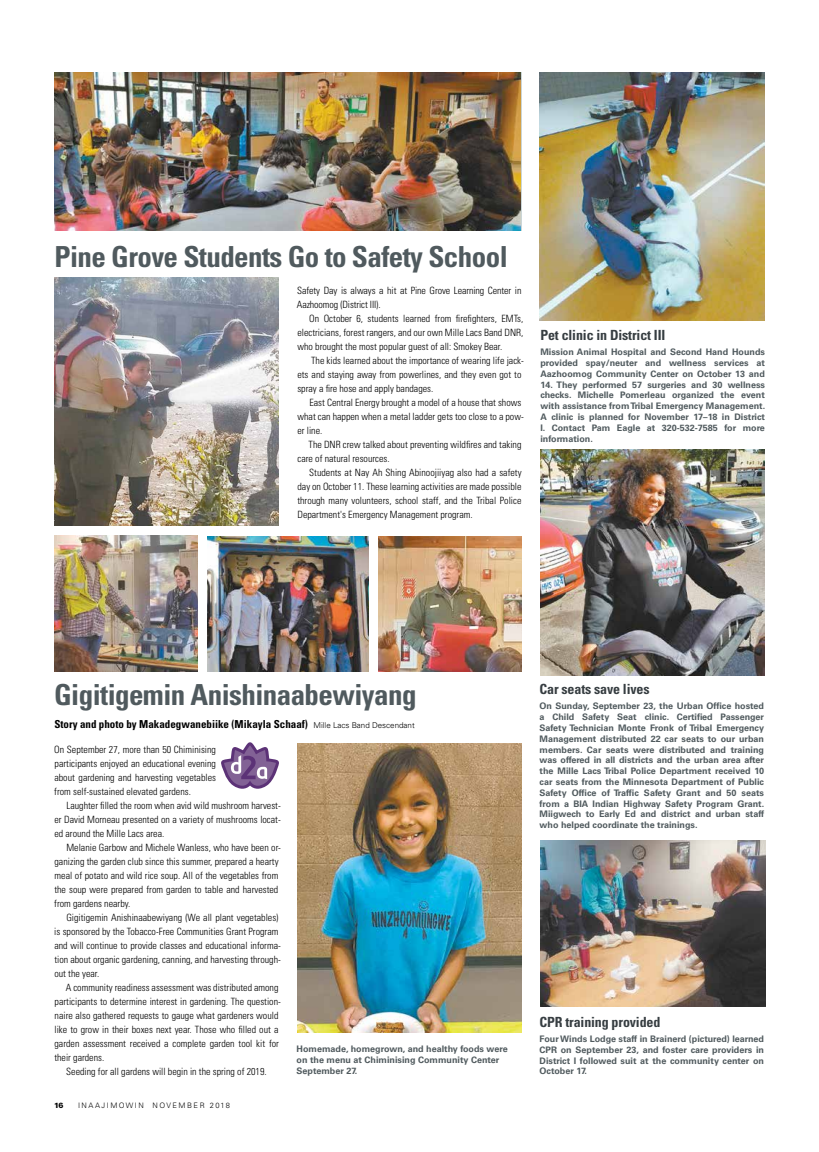
<style>
.page{position:relative;width:819px;height:1152px;background:#fff}
.page>*{position:absolute;margin:0;border:0;box-sizing:border-box;transform-origin:0 0}
.t1{font:700 condensed 29px "Univers LT Std";letter-spacing:-.02em;color:#505a5e}
.t2{font:700 condensed 14px "Univers LT Std";letter-spacing:-.01em;color:#363d41}
.t3{font:700 condensed 11px "Univers LT Std";color:#000}
.t4{font:300 condensed 10px/14px "Univers LT Std";color:#000}
.t5{font:700 9px/10.8px "Univers LT Std";color:#505a5e;text-align:justify}
.t6{font:300 7.5px "Univers LT Std";letter-spacing:.2em;color:#000}
.t7{font:900 7.5px "Univers LT Std";color:#000}
.s1{font-weight:300;font-stretch:normal;font-size:8px}
</style>
<div class="page">
<img style="left:540px;top:449px;width:224px;height:226px">
<img style="left:54px;top:72px;width:467px;height:158px">
<img style="left:54px;top:277px;width:225px;height:249px">
<img style="left:54px;top:536px;width:144px;height:135px">
<img style="left:378px;top:537px;width:144px;height:134px">
<img style="left:207px;top:537px;width:162px;height:134px">
<img style="left:540px;top:72px;width:225px;height:248px">
<img style="left:540px;top:840px;width:225px;height:166px">
<img style="left:297px;top:743px;width:225px;height:290px">
<svg style="left:221px;top:742px;width:58px;height:47px"></svg>
<h1 class="t1" style="left:54px;top:239px;width:455px">Pine Grove Students Go to Safety School</h1>
<p class="t4" style="left:297px;top:283px;width:226px">Safety Day is always a hit at Pine Grove Learning Center in<br>Aazhoomog (District III).</p>
<p class="t4" style="left:297px;top:311px;width:227px;text-align:justify;text-indent:12px">On October 6, students learned from firefighters, EMTs, electricians, forest rangers, and our own Mille Lacs Band DNR, who brought the most popular guest of all: Smokey Bear.</p>
<p class="t4" style="left:297px;top:353px;width:228px;text-indent:14px">The kids learned about the importance of wearing life jack&shy;ets and staying away from powerlines, and they even got to spray a fire hose and apply bandages.</p>
<p class="t4" style="left:297px;top:395px;width:228px;text-indent:12px">East Central Energy brought a model of a house that shows what can happen when a metal ladder gets too close to a pow&shy;er line.</p>
<p class="t4" style="left:298px;top:437px;width:225px;text-indent:11px">The DNR crew talked about preventing wildfires and taking care of natural resources.</p>
<p class="t4" style="left:297px;top:465px;width:226px;text-align:justify;text-indent:12px">Students at Nay Ah Shing Abinoojiiyag also had a safety day on October 11. These learning activities are made possible through many volunteers, school staff, and the Tribal Police Department's Emergency Management program.</p>
<h2 class="t2" style="left:540px;top:326px;width:126px">Pet clinic in District III</h2>
<p class="t5" style="left:540px;top:347px;width:226px">Mission Animal Hospital and Second Hand Hounds provided spay/neuter and wellness services at Aazhoomog Community Center on October 13 and</p>
<p class="t5" style="left:540px;top:379px;width:226px">14. They performed 57 surgeries and 30 wellness checks. Michelle Pomerleau organized the event with assistance from Tribal Emergency Management.<br>A clinic is planned for November 17–18 in District I. Contact Pam Eagle at 320-532-7585 for more information.</p>
<h1 class="t1" style="left:54px;top:677px;width:364px">Gigitigemin Anishinaabewiyang</h1>
<p class="t3" style="left:54px;top:717px;width:362px">Story and photo by Makadegwanebiike (Mikayla Schaaf) <span class="s1">Mille Lacs Band Descendant</span></p>
<p class="t4" style="left:54px;top:742px;width:163px;text-align:justify">On September 27, more than 50 Chiminising participants enjoyed an educational evening about gardening and harvesting vegetables from self-sustained elevated gardens.</p>
<p class="t4" style="left:54px;top:798px;width:228px;text-align:justify;text-indent:12px">Laughter filled the room when avid wild mushroom harvest&shy;er David Morneau presented on a variety of mushrooms locat&shy;ed around the Mille Lacs area.</p>
<p class="t4" style="left:54px;top:840px;width:228px;text-indent:12px">Melanie Garbow and Michele Wanless, who have been or&shy;ganizing the garden club since this summer, prepared a hearty meal of potato and wild rice soup. All of the vegetables from the soup were prepared from garden to table and harvested from gardens nearby.</p>
<p class="t4" style="left:54px;top:910px;width:228px;text-indent:12px">Gigitigemin Anishinaabewiyang (We all plant vegetables) is sponsored by the Tobacco-Free Communities Grant Program and will continue to provide classes and educational informa&shy;tion about organic gardening, canning, and harvesting through&shy;out the year.</p>
<p class="t4" style="left:54px;top:980px;width:228px;text-indent:12px">A community readiness assessment was distributed among participants to determine interest in gardening. The question&shy;naire also gathered requests to gauge what gardeners would like to grow in their boxes next year. Those who filled out a garden assessment received a complete garden tool kit for their gardens.</p>
<p class="t4" style="left:66px;top:1064px;width:202px">Seeding for all gardens will begin in the spring of 2019.</p>
<p class="t7" style="left:54px;top:1100px;width:11px">16</p>
<p class="t6" style="left:78px;top:1101px;width:154px">INAAJIMOWIN NOVEMBER 2018</p>
<p class="t5" style="left:297px;top:1044px;width:213px;text-align:left">Homemade, homegrown, and healthy foods were on the menu at Chiminising Community Center<br>September 27.</p>
<h2 class="t2" style="left:540px;top:681px;width:112px">Car seats save lives</h2>
<p class="t5" style="left:540px;top:701px;width:226px">On Sunday, September 23, the Urban Office hosted a Child Safety Seat clinic. Certified Passenger Safety Technician Monte Fronk of Tribal Emergency Management distributed 22 car seats to our urban members. Car seats were distributed and training was offered in all districts and the urban area after the Mille Lacs Tribal Police Department received 10 car seats from the Minnesota Department of Public Safety Office of Traffic Safety Grant and 50 seats from a BIA Indian Highway Safety Program Grant.<br>Miigwech to Early Ed and district and urban staff who helped coordinate the trainings.</p>
<h2 class="t2" style="left:540px;top:1013px;width:122px">CPR training provided</h2>
<p class="t5" style="left:540px;top:1034px;width:226px">Four Winds Lodge staff in Brainerd (pictured) learned CPR on September 23, and foster care providers in District I followed suit at the community center on October 17.</p>
</div>
